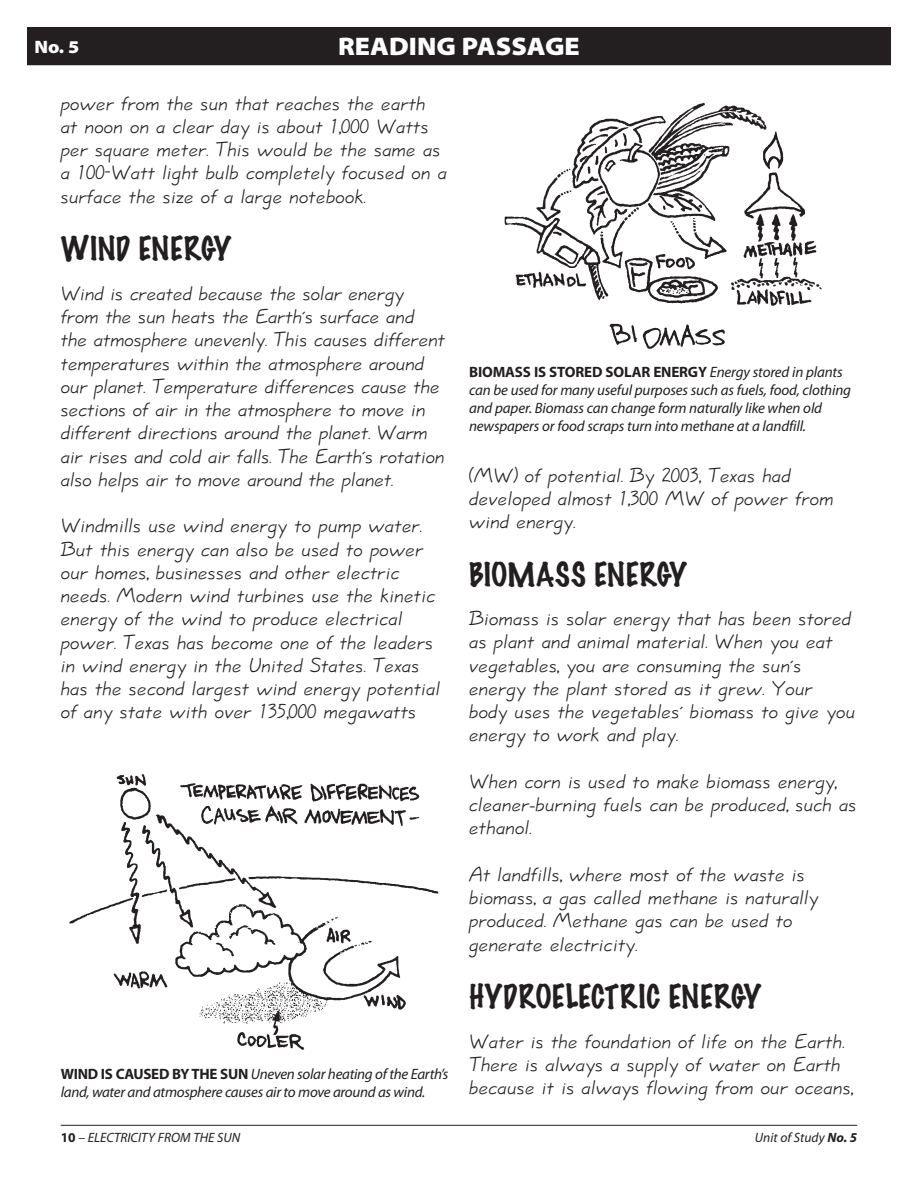
<style>
.page{position:relative;width:918px;height:1188px;background:#fff}
.page>*{position:absolute;margin:0;border:0;box-sizing:border-box;transform-origin:0 0}
.t1{font:100 30px "Marker Felt";color:#231f20}
.t2{font:900 semi-expanded 25.5px "Myriad Pro";color:#fff}
.t3{font:21.75px/23.2px "Jott Casual";color:#231f20}
.t4{font:900 semi-expanded 18px "Myriad Pro";color:#fff}
.t5{font:italic 15px/18px "Myriad Pro";letter-spacing:-.01em;color:#231f20}
.t6{font:italic 13.5px "Myriad Pro";color:#231f20}
.s1{font-weight:700;font-style:normal}
.s2{font-weight:700}
</style>
<div class="page">
<div style="left:28px;top:28px;width:862px;height:36px;background:#231f20"></div>
<div style="left:27px;top:27px;width:864px;height:38px;border:2px solid #231f20"></div>
<hr style="left:61px;top:1125px;width:796px;height:1px;background:#231f20">
<img style="left:69px;top:774px;width:370px;height:276px">
<img style="left:504px;top:102px;width:318px;height:247px">
<p class="t4" style="left:34px;top:36px;width:46px">No. 5</p>
<p class="t2" style="left:338px;top:32px;width:243px">READING PASSAGE</p>
<p class="t3" style="left:61px;top:92px;width:388px">power from the sun that reaches the earth at noon on a clear day is about 1,000 Watts per square meter. This would be the same as a 100-Watt light bulb completely focused on a surface the size of a large notebook.</p>
<h1 class="t1" style="left:61px;top:234px;width:172px">WIND ENERGY</h1>
<p class="t3" style="left:61px;top:282px;width:386px">Wind is created because the solar energy from the sun heats the Earth´s surface and the atmosphere unevenly. This causes different temperatures within the atmosphere around our planet. Temperature differences cause the sections of air in the atmosphere to move in different directions around the planet. Warm air rises and cold air falls. The Earth´s rotation also helps air to move around the planet.</p>
<p class="t3" style="left:61px;top:515px;width:381px">Windmills use wind energy to pump water.<br>But this energy can also be used to power our homes, businesses and other electric needs. Modern wind turbines use the kinetic energy of the wind to produce electrical power. Texas has become one of the leaders in wind energy in the United States. Texas has the second largest wind energy potential of any state with over 135,000 megawatts</p>
<p class="t5" style="left:61px;top:1065px;width:389px"><span class="s1">WIND IS CAUSED BY THE SUN</span> Uneven solar heating of the Earth’s land, water and atmosphere causes air to move around as wind.</p>
<p class="t5" style="left:469px;top:364px;width:384px"><span class="s1">BIOMASS IS STORED SOLAR ENERGY</span> Energy stored in plants can be used for many useful purposes such as fuels, food, clothing and paper. Biomass can change form naturally like when old newspapers or food scraps turn into methane at a landfill.</p>
<p class="t3" style="left:469px;top:464px;width:366px">(MW) of potential. By 2003, Texas had developed almost 1,300 MW of power from wind energy.</p>
<h1 class="t1" style="left:469px;top:560px;width:219px">BIOMASS ENERGY</h1>
<p class="t3" style="left:469px;top:608px;width:388px">Biomass is solar energy that has been stored as plant and animal material. When you eat vegetables, you are consuming the sun´s energy the plant stored as it grew. Your body uses the vegetables´ biomass to give you energy to work and play.</p>
<p class="t3" style="left:469px;top:771px;width:389px">When corn is used to make biomass energy, cleaner-burning fuels can be produced, such as ethanol.</p>
<p class="t3" style="left:469px;top:864px;width:351px">At landfills, where most of the waste is biomass, a gas called methane is naturally produced. Methane gas can be used to generate electricity.</p>
<h1 class="t1" style="left:469px;top:982px;width:293px">HYDROELECTRIC ENERGY</h1>
<p class="t3" style="left:469px;top:1030px;width:386px">Water is the foundation of life on the Earth.<br>There is always a supply of water on Earth because it is always flowing from our oceans,</p>
<p class="t6" style="left:61px;top:1130px;width:181px"><span class="s1">10</span> – ELECTRICITY FROM THE SUN</p>
<p class="t6" style="left:755px;top:1130px;width:104px">Unit of Study <span class="s2">No. 5</span></p>
</div>
